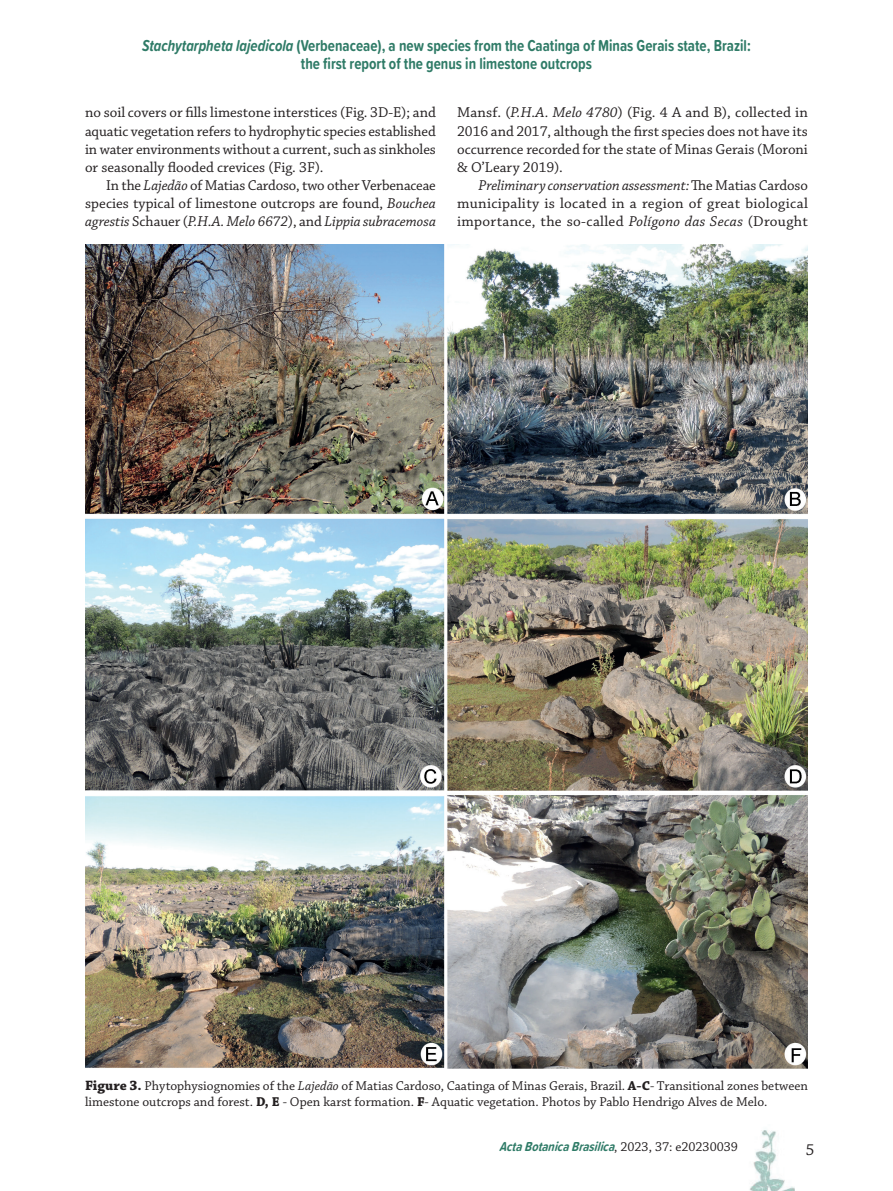
<style>
.page{position:relative;width:893px;height:1191px;background:#fff}
.page>*{position:absolute;margin:0;border:0;box-sizing:border-box;transform-origin:0 0}
.t1{font:700 16.5px/18px "Proxima Soft Cond";color:#2f7b67;text-align:center;scale:.91 1}
.t2{font:16.5px "Chaparral Pro";color:#231f20}
.t3{font:15px/18.1px "Chaparral Pro";color:#231f20;text-align:justify}
.t4{font:13.5px/16.2px "Chaparral Pro";color:#231f20}
.t5{font:italic 700 13.5px "Proxima Soft Cond";color:#2f7b67;scale:.95 1}
.s1{font-style:italic}
.s2{font-weight:700;font-size:14.25px}
.s3{font-weight:700}
.s4{font-family:"Chaparral Pro";font-weight:400;font-style:normal;color:#231f20}
</style>
<div class="page">
<img style="left:749px;top:1130px;width:45px;height:61px">
<img style="left:85px;top:245px;width:723px;height:823px">
<p class="t1" style="left:142px;top:36px;width:670px"><span class="s1">Stachytarpheta lajedicola</span> (Verbenaceae), a new species from the Caatinga of Minas Gerais state, Brazil: the first report of the genus in limestone outcrops</p>
<p class="t3" style="left:85px;top:104px;width:352px">no soil covers or fills limestone interstices (Fig. 3D-E); and aquatic vegetation refers to hydrophytic species established in water environments without a current, such as sinkholes or seasonally flooded crevices (Fig. 3F).</p>
<p class="t3" style="left:85px;top:177px;width:352px;text-indent:21px">In the <span class="s1">Lajedão</span> of Matias Cardoso, two other Verbenaceae species typical of limestone outcrops are found, <span class="s1">Bouchea agrestis</span> Schauer (<span class="s1">P.H.A. Melo 6672</span>), and <span class="s1">Lippia subracemosa</span></p>
<p class="t3" style="left:457px;top:104px;width:352px">Mansf. (<span class="s1">P.H.A. Melo 4780</span>) (Fig. 4 A and B), collected in 2016 and 2017, although the first species does not have its occurrence recorded for the state of Minas Gerais (Moroni &amp; O’Leary 2019).</p>
<p class="t3" style="left:457px;top:177px;width:352px;text-indent:21px"><span class="s1">Preliminary conservation assessment:</span>The Matias Cardoso municipality is located in a region of great biological importance, the so-called <span class="s1">Polígono das Secas</span> (Drought</p>
<p class="t4" style="left:85px;top:1077px;width:724px"><span class="s2">Figure 3.</span> Phytophysiognomies of the <span class="s1">Lajedão</span> of Matias Cardoso, Caatinga of Minas Gerais, Brazil. <span class="s3">A-C</span>- Transitional zones between limestone outcrops and forest. <span class="s3">D, E</span> - Open karst formation. <span class="s3">F</span>- Aquatic vegetation. Photos by Pablo Hendrigo Alves de Melo.</p>
<p class="t5" style="left:499px;top:1136px;width:253px">ActaBotanicaBrasilica<span class="s4">, 2 0 2 3 , 3 7 : e 2 0 2 3 0 0 3 9</span></p>
<p class="t2" style="left:806px;top:1141px;width:10px">5</p>
</div>
